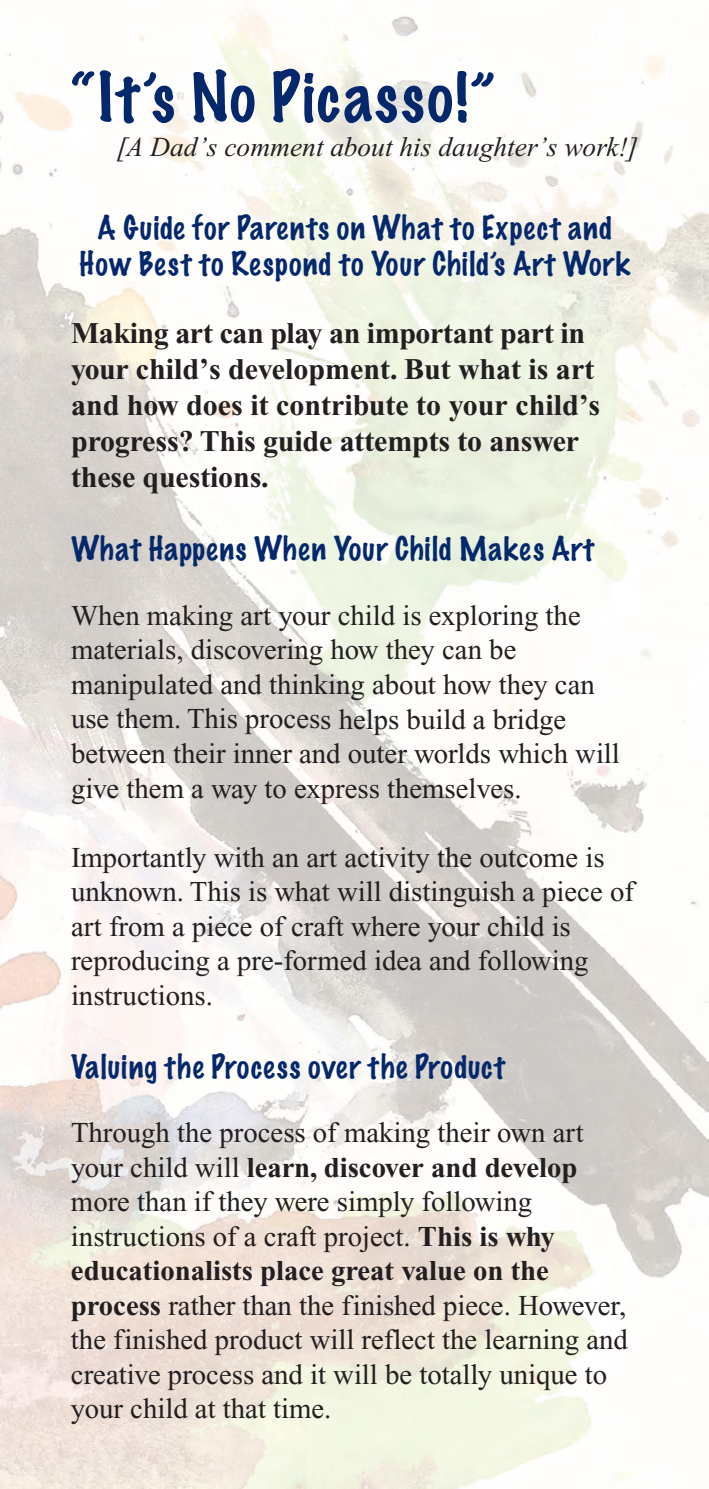
<style>
.page{position:relative;width:709px;height:1489px;background:#fff}
.page>*{position:absolute;margin:0;border:0;box-sizing:border-box;transform-origin:0 0}
.t1{font:100 62.5px "Marker Felt";letter-spacing:.05em;color:#04286b}
.t2{font:700 30px/36px "Times New Roman";letter-spacing:-.005em;color:#231f20}
.t3{font:100 30px/36px "Marker Felt";letter-spacing:.04em;color:#04286b;text-align:center}
.t4{font:28.75px/34.5px "Times New Roman";color:#231f20}
.t5{font:italic 27.5px "Times New Roman";color:#231f20}
.s1{font-weight:700}
</style>
<div class="page">
<img style="left:0;top:7px;width:709px;height:1481px">
<h1 class="t1" style="left:71px;top:67px;width:425px">“It’s No Picasso!”</h1>
<p class="t5" style="left:116px;top:137px;width:523px">[A Dad’s comment about his daughter’s work!]</p>
<p class="t3" style="left:79px;top:211px;width:552px">A Guide for Parents on What to Expect and<br>How Best to Respond to Your Child’s Art Work</p>
<p class="t2" style="left:71px;top:318px;width:530px">Making art can play an important part in your child’s development. But what is art and how does it contribute to your child’s progress? This guide attempts to answer these questions.</p>
<p class="t3" style="left:71px;top:532px;width:524px">What Happens When Your Child Makes Art</p>
<p class="t4" style="left:71px;top:600px;width:550px">When making art your child is exploring the materials, discovering how they can be manipulated and thinking about how they can use them. This process helps build a bridge between their inner and outer worlds which will give them a way to express themselves.</p>
<p class="t4" style="left:71px;top:842px;width:564px">Importantly with an art activity the outcome is unknown. This is what will distinguish a piece of art from a piece of craft where your child is reproducing a pre-formed idea and following instructions.</p>
<p class="t3" style="left:71px;top:1049px;width:435px">Valuing the Process over the Product</p>
<p class="t4" style="left:71px;top:1117px;width:558px">Through the process of making their own art your child will <span class="s1">learn, discover and develop </span>more than if they were simply following instructions of a craft project. <span class="s1">This is why educationalists place great value on the process</span> rather than the finished piece. However, the finished product will reflect the learning and creative process and it will be totally unique to your child at that time.</p>
</div>
